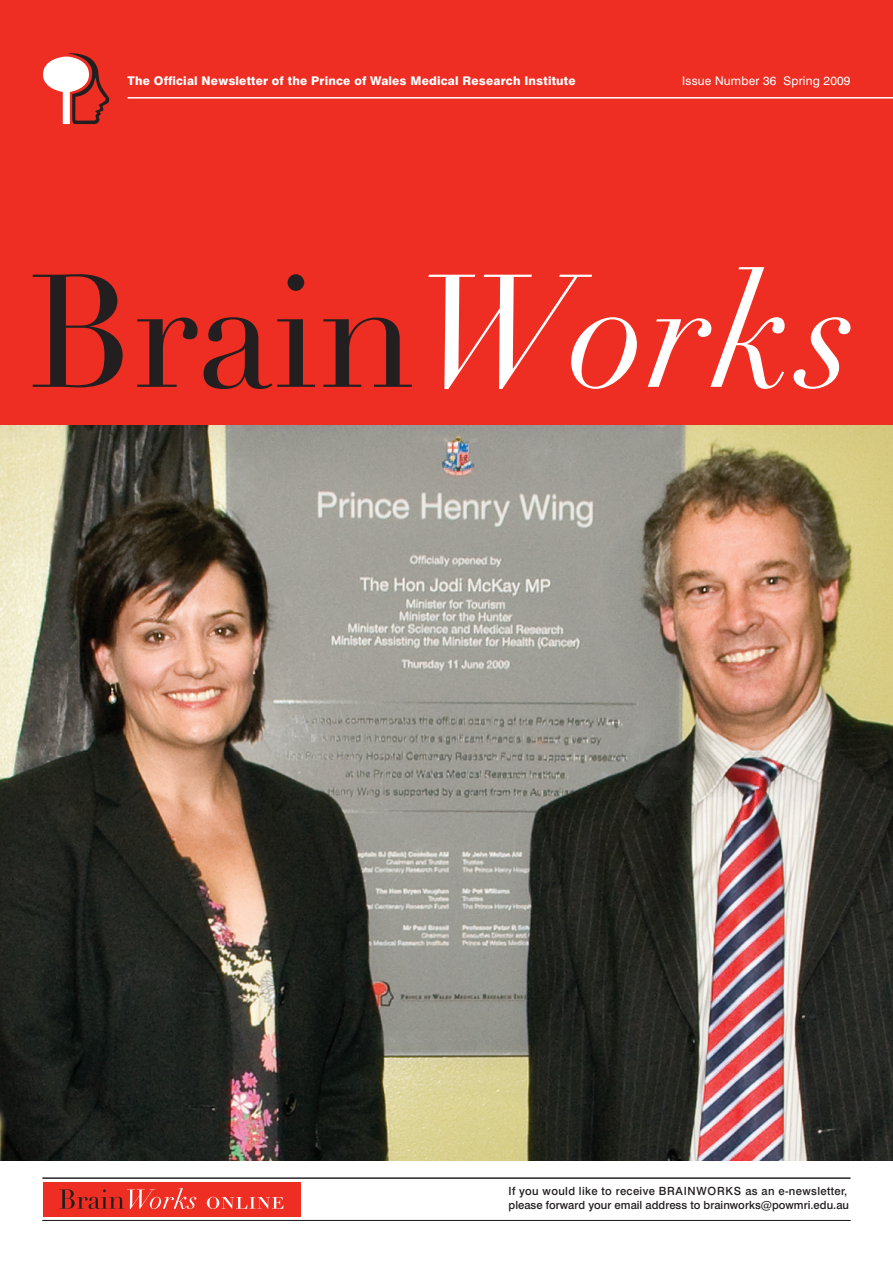
<style>
.page{position:relative;width:893px;height:1263px;background:#fff}
.page>*{position:absolute;margin:0;border:0;box-sizing:border-box;transform-origin:0 0}
.t1{font:800 12px "Swiss 721 BT";letter-spacing:.015em;color:#fff}
.t2{font:12px "Swiss 721 BT";letter-spacing:.015em;color:#fff}
.t3{font:500 11.25px/13.5px "Swiss 721 BT";letter-spacing:.015em;color:#231f20}
</style>
<div class="page">
<div style="left:0;top:0;width:893px;height:425px;background:#ee2e22"></div>
<hr style="left:128px;top:97px;width:765px;height:2px;background:#fff">
<svg style="left:43px;top:53px;width:67px;height:72px"></svg>
<svg style="left:33px;top:274px;width:379px;height:115px"></svg>
<svg style="left:428px;top:267px;width:422px;height:122px"></svg>
<hr style="left:43px;top:1220px;width:807px;height:1px;background:#231f20">
<div style="left:43px;top:1182px;width:257px;height:34px;background:#ee2e22"></div>
<svg style="left:59px;top:1188px;width:224px;height:22px"></svg>
<hr style="left:43px;top:1178px;width:807px;height:1px;background:#231f20">
<img style="left:0;top:425px;width:893px;height:736px">
<p class="t1" style="left:128px;top:73px;width:449px">The Official Newsletter of the Prince of Wales Medical Research Institute</p>
<p class="t2" style="left:682px;top:73px;width:170px">Issue Number 36 Spring 2009</p>
<p class="t3" style="left:509px;top:1184px;width:342px">If you would like to receive Brai nWor ks as an e-newsletter, please forward your email address to brainworks@powmri.edu.au</p>
</div>
